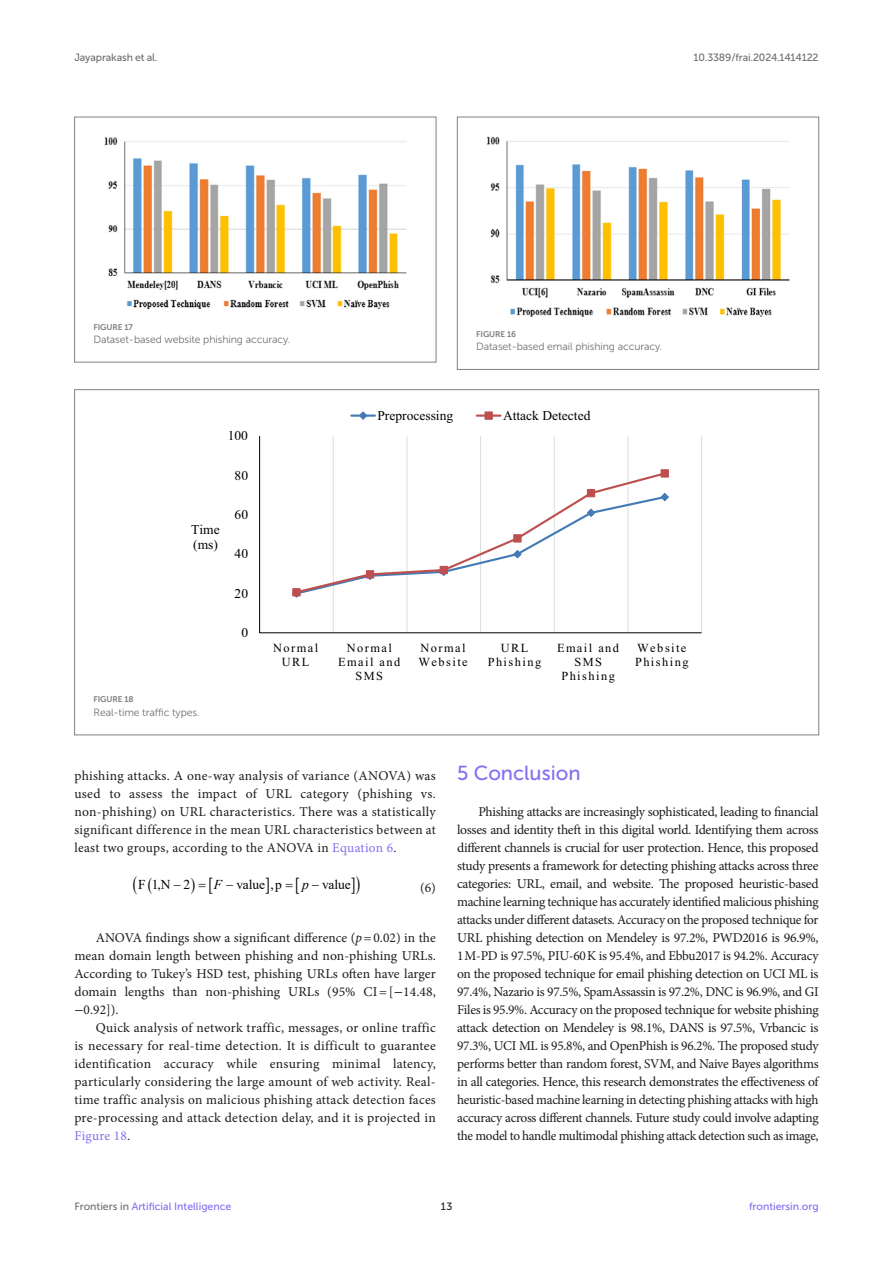
<style>
.page{position:relative;width:893px;height:1263px;background:#fff}
.page>*{position:absolute;margin:0;border:0;box-sizing:border-box;transform-origin:0 0}
.HEAD_1{font:20.25px "Museo Sans 500";color:#856df0}
.TEXT_FLUSH{font:13.5px/18px "Minion Pro";letter-spacing:-.02em;color:#1b1c1b;text-align:justify}
.TEXT{font:13.5px/18px "Minion Pro";letter-spacing:.01em;color:#1b1c1b;text-align:justify}
.spi-math-img{font:13.5px/15.6px "Times New Roman";color:#000}
.EQ{font:13.5px "Minion Pro";color:#1b1c1b}
.t1{font:12.3px/14.1px "Times New Roman";letter-spacing:.12em;color:#000;text-align:center}
.FIG_LEG{font:10.5px "Museo Sans 300";letter-spacing:-.01em;color:#706f70}
.t2{font:10.5px "Museo Sans 500";color:#856df0}
.t3{font:10.5px "Museo Sans 500";letter-spacing:-.015em;color:#706f70}
.t4{font:10.5px "Museo Sans 500";color:#1b1c1b}
.FIG_HD{font:8.25px "Museo Sans 700";letter-spacing:-.01em;color:#7e7f7f}
.s1{color:#856df0}
.s2{font-style:italic}
.s3{font-family:"STIX General"}
.s4{color:#706f70}
</style>
<div class="page">
<img style="left:486px;top:137px;width:304px;height:180px">
<div style="left:457px;top:117px;width:362px;height:253px;border:1px solid #808285"></div>
<img style="left:104px;top:137px;width:303px;height:172px">
<div style="left:74px;top:117px;width:362px;height:245px;border:1px solid #808285"></div>
<hr style="left:333px;top:436px;width:1px;height:197px;background:#dcddde">
<hr style="left:406px;top:436px;width:1px;height:197px;background:#dcddde">
<hr style="left:480px;top:436px;width:1px;height:197px;background:#dcddde">
<hr style="left:554px;top:436px;width:1px;height:197px;background:#dcddde">
<hr style="left:627px;top:436px;width:1px;height:197px;background:#dcddde">
<hr style="left:701px;top:436px;width:1px;height:197px;background:#dcddde">
<hr style="left:259px;top:436px;width:1px;height:197px;background:#000">
<hr style="left:260px;top:632px;width:442px;height:1px;background:#000">
<svg style="left:301px;top:471px;width:366px;height:124px"></svg>
<div style="left:292px;top:588px;width:9px;height:8px;background:#bd504f;border:1px solid #bd504f"></div>
<div style="left:366px;top:570px;width:8px;height:8px;background:#bd504f;border:1px solid #bd504f"></div>
<div style="left:440px;top:566px;width:8px;height:8px;background:#bd504f"></div>
<div style="left:513px;top:534px;width:9px;height:8px;background:#bd504f;border:1px solid #bd504f"></div>
<div style="left:587px;top:489px;width:8px;height:8px;background:#bd504f"></div>
<div style="left:661px;top:469px;width:8px;height:8px;background:#bd504f;border:1px solid #bd504f"></div>
<hr style="left:351px;top:414px;width:24px;height:3px;background:#447bb6">
<svg style="left:358px;top:411px;width:10px;height:9px"></svg>
<hr style="left:477px;top:414px;width:23px;height:3px;background:#bd504f">
<div style="left:484px;top:411px;width:9px;height:9px;background:#bd504f;border:1px solid #bd504f"></div>
<p class="t3" style="left:74px;top:51px;width:85px">Jayaprakash et al.</p>
<p class="t3" style="left:693px;top:51px;width:126px">10.3389/frai.2024.1414122</p>
<p class="FIG_HD" style="left:94px;top:322px;width:41px">FIGURE 17</p>
<p class="FIG_LEG" style="left:94px;top:334px;width:199px">Dataset-based website phishing accuracy.</p>
<p class="spi-math-img" style="left:228px;top:429px;width:22px">100</p>
<p class="spi-math-img" style="left:235px;top:469px;width:15px">80</p>
<p class="spi-math-img" style="left:191px;top:523px;width:30px">Time (ms)</p>
<p class="spi-math-img" style="left:235px;top:508px;width:15px">60</p>
<p class="spi-math-img" style="left:235px;top:547px;width:15px">40</p>
<p class="spi-math-img" style="left:235px;top:587px;width:15px">20</p>
<p class="spi-math-img" style="left:241px;top:626px;width:8px">0</p>
<p class="FIG_HD" style="left:476px;top:330px;width:41px">FIGURE 16</p>
<p class="FIG_LEG" style="left:476px;top:341px;width:188px">Dataset-based email phishing accuracy.</p>
<p class="spi-math-img" style="left:377px;top:409px;width:77px">Preprocessing</p>
<p class="spi-math-img" style="left:503px;top:409px;width:89px">Attack Detected</p>
<p class="FIG_HD" style="left:94px;top:695px;width:42px">FIGURE 18</p>
<p class="FIG_LEG" style="left:94px;top:707px;width:108px">Real-time traffic types.</p>
<p class="t1" style="left:273px;top:642px;width:46px">Normal<br>URL</p>
<p class="t1" style="left:338px;top:642px;width:64px">Normal<br>Email and<br>SMS</p>
<p class="t1" style="left:418px;top:642px;width:51px;text-align:left">Normal<br>Website</p>
<p class="t1" style="left:488px;top:642px;width:55px">URL<br>Phishing</p>
<p class="t1" style="left:557px;top:642px;width:64px">Email and<br>SMS<br>Phishing</p>
<p class="t1" style="left:635px;top:642px;width:55px;text-align:left">Website<br>Phishing</p>
<p class="TEXT" style="left:74px;top:767px;width:363px">phishing attacks. A one-way analysis of variance (ANOVA) was used to assess the impact of URL category (phishing vs. non-phishing) on URL characteristics. There was a statistically significant difference in the mean URL characteristics between at least two groups, according to the ANOVA in <span class="s1">Equation 6</span>.</p>
<p class="spi-math-img" style="left:138px;top:876px;width:54px">F 1,N 2</p>
<p class="spi-math-img" style="left:214px;top:876px;width:70px"><span class="s2">F</span> − value ,p</p>
<p class="spi-math-img" style="left:302px;top:876px;width:50px"><span class="s2">p</span> − value</p>
<p class="EQ" style="left:420px;top:878px;width:17px">(6)</p>
<p class="TEXT" style="left:74px;top:929px;width:363px;text-indent:21px">ANOVA findings show a significant difference (<span class="s2">p</span>=0.02) in the mean domain length between phishing and non-phishing URLs.<br>According to Tukey’s HSD test, phishing URLs often have larger domain lengths than non-phishing URLs (95% CI=[<span class="s3">−</span>14.48, <span class="s3">−</span>0.92]).</p>
<p class="TEXT" style="left:74px;top:1019px;width:363px;text-indent:21px">Quick analysis of network traffic, messages, or online traffic is necessary for real-time detection. It is difficult to guarantee identification accuracy while ensuring minimal latency, particularly considering the large amount of web activity. Real&shy;time traffic analysis on malicious phishing attack detection faces pre-processing and attack detection delay, and it is projected in <span class="s1">Figure 18</span>.</p>
<p class="HEAD_1" style="left:457px;top:762px;width:125px">5 Conclusion</p>
<p class="TEXT_FLUSH" style="left:457px;top:803px;width:363px;text-indent:21px">Phishing attacks are increasingly sophisticated, leading to financial losses and identity theft in this digital world. Identifying them across different channels is crucial for user protection. Hence, this proposed study presents a framework for detecting phishing attacks across three categories: URL, email, and website. The proposed heuristic-based machine learning technique has accurately identified malicious phishing attacks under different datasets. Accuracy on the proposed technique for URL phishing detection on Mendeley is 97.2%, PWD2016 is 96.9%, 1M-PD is 97.5%, PIU-60K is 95.4%, and Ebbu2017 is 94.2%. Accuracy on the proposed technique for email phishing detection on UCI ML is 97.4%, Nazario is 97.5%, SpamAssassin is 97.2%, DNC is 96.9%, and GI Files is 95.9%. Accuracy on the proposed technique for website phishing attack detection on Mendeley is 98.1%, DANS is 97.5%, Vrbancic is 97.3%, UCI ML is 95.8%, and OpenPhish is 96.2%. The proposed study performs better than random forest, SVM, and Naive Bayes algorithms in all categories. Hence, this research demonstrates the effectiveness of heuristic-based machine learning in detecting phishing attacks with high accuracy across different channels. Future study could involve adapting the model to handle multimodal phishing attack detection such as image,</p>
<p class="t2" style="left:74px;top:1200px;width:158px"><span class="s4">Frontiers in</span> Artificial Intelligence</p>
<p class="t4" style="left:441px;top:1200px;width:13px">13</p>
<p class="t2" style="left:749px;top:1200px;width:71px">frontiersin.org</p>
</div>
